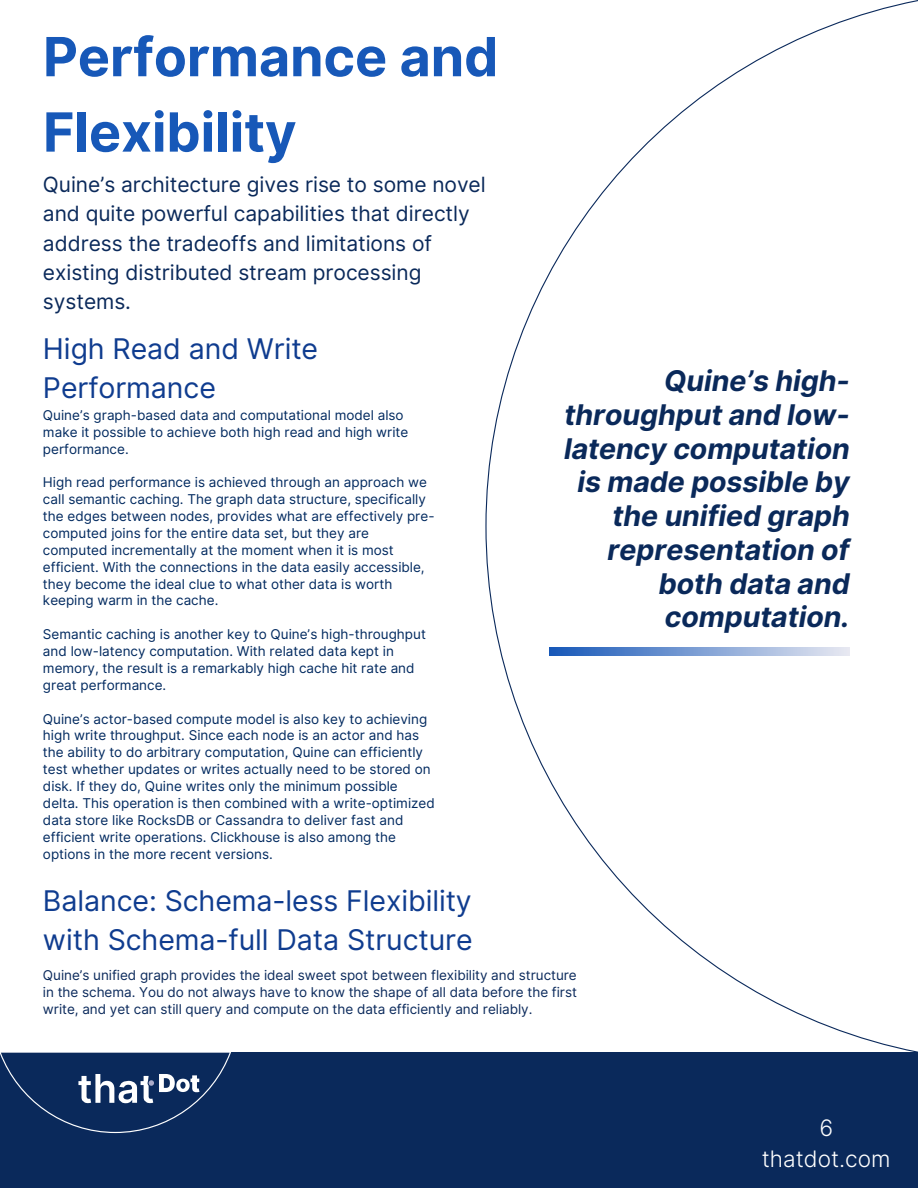
<style>
.page{position:relative;width:918px;height:1188px;background:#fff}
.page>*{position:absolute;margin:0;border:0;box-sizing:border-box;transform-origin:0 0}
.t1{font:700 54px/75.3px "Inter";color:#1758b8}
.t2{font:italic 700 28.5px/33.8px "Inter";letter-spacing:-.005em;color:#0a295a;text-align:right}
.t3{font:28.5px/39.3px "Inter";letter-spacing:-.005em;color:#0f3c8f}
.t4{font:300 22.65px/31.5px "Inter";color:#fff;text-align:center}
.t5{font:21px/29.2px "Inter";letter-spacing:-.005em;color:#0a295a}
.t6{font:13.5px/16.8px "Inter";color:#00295f}
.t7{font:13.5px/16.8px "Inter";letter-spacing:-.005em;color:#0a295b;text-align:justify}
</style>
<div class="page">
<div style="left:0;top:1053px;width:918px;height:135px;background:#0a295b"></div>
<svg style="left:0;top:1052px;width:231px;height:81px"></svg>
<svg style="left:485px;top:0;width:433px;height:1053px"></svg>
<svg style="left:550px;top:648px;width:300px;height:7px"></svg>
<p class="t1" style="left:43px;top:19px;width:457px">Performance and<br>Flexibility</p>
<p class="t5" style="left:43px;top:170px;width:444px">Quine’s architecture gives rise to some novel and quite powerful capabilities that directly address the tradeoffs and limitations of existing distributed stream processing systems.</p>
<h1 class="t3" style="left:43px;top:329px;width:277px">High Read and Write<br>Performance</h1>
<h3 class="t6" style="left:43px;top:407px;width:367px">Quine’s graph-based data and computational model also make it possible to achieve both high read and high write performance.</h3>
<h2 class="t6" style="left:43px;top:474px;width:393px">High read performance is achieved through an approach we call semantic caching. The graph data structure, specifically the edges between nodes, provides what are effectively pre&shy;computed joins for the entire data set, but they are computed incrementally at the moment when it is most efficient. With the connections in the data easily accessible, they become the ideal clue to what other data is worth keeping warm in the cache.</h2>
<p class="t6" style="left:43px;top:626px;width:384px">Semantic caching is another key to Quine’s high-throughput and low-latency computation. With related data kept in memory, the result is a remarkably high cache hit rate and great performance.</p>
<p class="t6" style="left:43px;top:710px;width:393px">Quine’s actor-based compute model is also key to achieving high write throughput. Since each node is an actor and has the ability to do arbitrary computation, Quine can efficiently test whether updates or writes actually need to be stored on disk. If they do, Quine writes only the minimum possible delta. This operation is then combined with a write-optimized data store like RocksDB or Cassandra to deliver fast and efficient write operations. Clickhouse is also among the options in the more recent versions.</p>
<p class="t2" style="left:564px;top:364px;width:287px">Quine’s high&shy;throughput and low&shy;latency computation is made possible by the unified graph representation of both data and computation.</p>
<p class="t3" style="left:43px;top:881px;width:431px">Balance: Schema-less Flexibility with Schema-full Data Structure</p>
<h2 class="t7" style="left:43px;top:967px;width:535px">Quine’s unified graph provides the ideal sweet spot between flexibility and structure in the schema. You do not always have to know the shape of all data before the first write, and yet can still query and compute on the data efficiently and reliably.</h2>
<p class="t4" style="left:762px;top:1112px;width:130px">6 thatdot.com</p>
</div>
